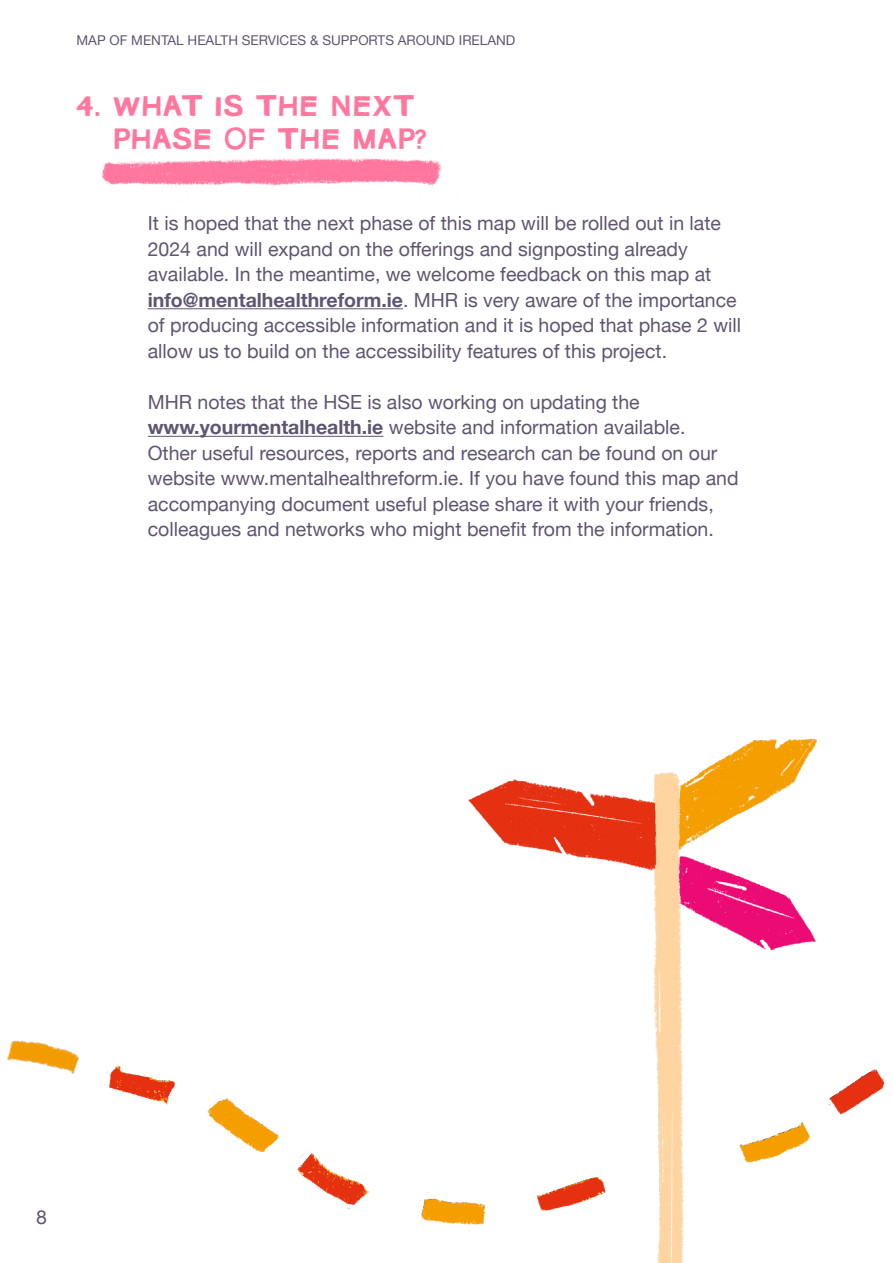
<style>
.page{position:relative;width:893px;height:1263px;background:#fff}
.page>*{position:absolute;margin:0;border:0;box-sizing:border-box;transform-origin:0 0}
.t1{font:30px/33px "YWFTHLLVTKA";color:#ff769e}
.t2{font:19.5px/25.5px "Helvetica Neue";color:#605571}
.t3{font:13.5px "Helvetica Neue";color:#605571}
.s1{font-weight:700}
</style>
<div class="page">
<img style="left:5px;top:1040px;width:74px;height:34px">
<img style="left:102px;top:158px;width:783px;height:1105px">
<p class="t3" style="left:77px;top:30px;width:440px">MAP OF MENTAL HEALTH SERVICES &amp; SUPPORTS AROUND IRELAND</p>
<h1 class="t1" style="left:112px;top:90px;width:316px;text-indent:-36px">4. WHAT IS THE NEXT<br>PHASE OF THE MAP?</h1>
<p class="t2" style="left:148px;top:212px;width:595px">It is hoped that the next phase of this map will be rolled out in late 2024 and will expand on the offerings and signposting already available. In the meantime, we welcome feedback on this map at <span class="s1">info@mentalhealthreform.ie</span>. MHR is very aware of the importance of producing accessible information and it is hoped that phase 2 will allow us to build on the accessibility features of this project.</p>
<p class="t2" style="left:148px;top:390px;width:592px">MHR notes that the HSE is also working on updating the <span class="s1">www.yourmentalhealth.ie</span> website and information available.<br>Other useful resources, reports and research can be found on our website www.mentalhealthreform.ie. If you have found this map and accompanying document useful please share it with your friends, colleagues and networks who might benefit from the information.</p>
<p class="t2" style="left:36px;top:1205px;width:12px">8</p>
</div>
